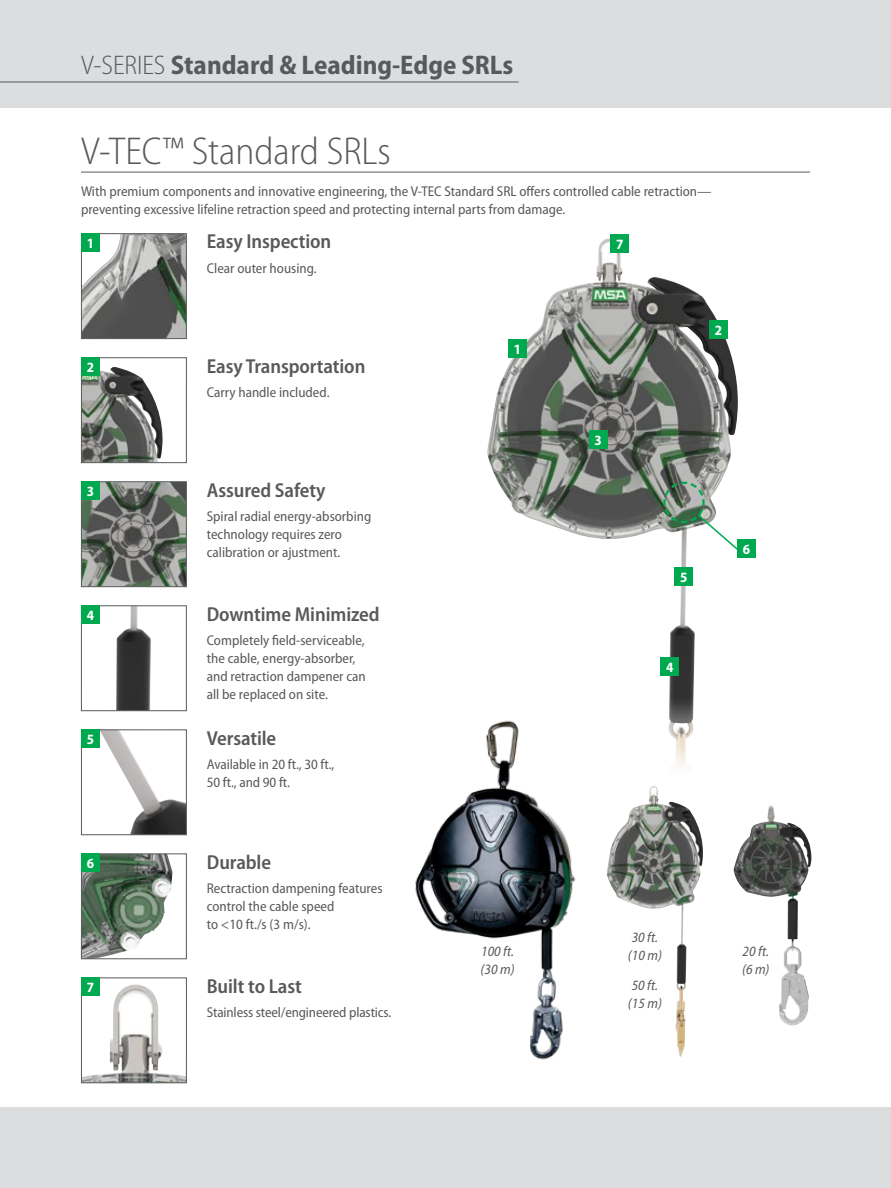
<style>
.page{position:relative;width:891px;height:1188px;background:#fff}
.page>*{position:absolute;margin:0;border:0;box-sizing:border-box;transform-origin:0 0}
.t1{font:300 semi-condensed 39px "Myriad Pro";color:#58595b}
.t2{font:700 semi-condensed 27px "Myriad Pro";color:#58595b}
.t3{font:600 semi-condensed 20.25px "Myriad Pro";letter-spacing:-.005em;color:#58595b}
.t4{font:semi-condensed 14.25px/18px "Myriad Pro";color:#58595b}
.t5{font:italic semi-condensed 14.25px/18px "Myriad Pro";color:#58595b}
.t6{font:700 semi-condensed 14.25px "Myriad Pro";color:#fff}
.s1{font-weight:300}
</style>
<div class="page">
<div style="left:0;top:0;width:891px;height:108px;background:#dcddde"></div>
<div style="left:0;top:1107px;width:891px;height:81px;background:#dcddde"></div>
<hr style="left:0;top:82px;width:519px;height:1px;background:#58595b">
<hr style="left:81px;top:172px;width:729px;height:1px;background:#58595b">
<img style="left:83px;top:235px;width:102px;height:102px">
<div style="left:81px;top:233px;width:106px;height:106px;border:1px solid #58595b"></div>
<div style="left:81px;top:233px;width:19px;height:19px;background:#00a94f"></div>
<img style="left:83px;top:367px;width:80px;height:94px">
<div style="left:81px;top:357px;width:106px;height:106px;border:1px solid #58595b"></div>
<div style="left:81px;top:357px;width:19px;height:19px;background:#00a94f"></div>
<img style="left:83px;top:483px;width:102px;height:102px">
<div style="left:81px;top:481px;width:106px;height:106px;border:1px solid #58595b"></div>
<div style="left:81px;top:481px;width:19px;height:19px;background:#00a94f"></div>
<img style="left:116px;top:607px;width:35px;height:102px">
<div style="left:81px;top:605px;width:106px;height:106px;border:1px solid #58595b"></div>
<div style="left:81px;top:605px;width:19px;height:19px;background:#00a94f"></div>
<img style="left:100px;top:731px;width:85px;height:102px">
<div style="left:81px;top:729px;width:106px;height:106px;border:1px solid #58595b"></div>
<div style="left:81px;top:729px;width:19px;height:19px;background:#00a94f"></div>
<img style="left:83px;top:855px;width:90px;height:102px">
<div style="left:81px;top:853px;width:106px;height:106px;border:1px solid #58595b"></div>
<div style="left:81px;top:853px;width:19px;height:19px;background:#00a94f"></div>
<svg style="left:113px;top:984px;width:45px;height:25px"></svg>
<img style="left:83px;top:1009px;width:102px;height:72px">
<div style="left:81px;top:978px;width:106px;height:105px;border:1px solid #58595b"></div>
<div style="left:81px;top:978px;width:19px;height:18px;background:#00a94f"></div>
<img style="left:487px;top:252px;width:229px;height:516px">
<div style="left:508px;top:339px;width:19px;height:19px;background:#00a94f"></div>
<div style="left:709px;top:320px;width:19px;height:19px;background:#00a94f"></div>
<div style="left:589px;top:430px;width:18px;height:19px;background:#00a94f"></div>
<div style="left:661px;top:657px;width:18px;height:19px;background:#00a94f"></div>
<div style="left:675px;top:567px;width:18px;height:19px;background:#00a94f"></div>
<div style="left:737px;top:539px;width:19px;height:19px;background:#00a94f"></div>
<div style="left:611px;top:234px;width:18px;height:19px;background:#00a94f"></div>
<svg style="left:662px;top:481px;width:75px;height:71px"></svg>
<img style="left:607px;top:791px;width:74px;height:237px">
<img style="left:734px;top:805px;width:75px;height:221px">
<img style="left:415px;top:714px;width:166px;height:346px">
<h2 class="t2" style="left:81px;top:48px;width:434px"><span class="s1">V-SERIES</span> Standard &amp; Leading-Edge SRLs</h2>
<h1 class="t1" style="left:81px;top:128px;width:311px">V-TEC™ Standard SRLs</h1>
<p class="t4" style="left:81px;top:182px;width:632px">With premium components and innovative engineering, the V-TEC Standard SRL offers controlled cable retraction— preventing excessive lifeline retraction speed and protecting internal parts from damage.</p>
<h3 class="t3" style="left:207px;top:229px;width:126px">Easy Inspection</h3>
<p class="t4" style="left:207px;top:259px;width:111px">Clear outer housing.</p>
<p class="t6" style="left:87px;top:234px;width:9px">1</p>
<p class="t6" style="left:616px;top:235px;width:9px">7</p>
<p class="t6" style="left:715px;top:321px;width:9px">2</p>
<p class="t6" style="left:514px;top:340px;width:9px">1</p>
<p class="t6" style="left:87px;top:358px;width:9px">2</p>
<h3 class="t3" style="left:207px;top:353px;width:160px">Easy Transportation</h3>
<p class="t4" style="left:207px;top:383px;width:124px">Carry handle included.</p>
<p class="t6" style="left:594px;top:431px;width:9px">3</p>
<p class="t6" style="left:87px;top:482px;width:9px">3</p>
<h3 class="t3" style="left:207px;top:477px;width:120px">Assured Safety</h3>
<p class="t4" style="left:207px;top:507px;width:166px">Spiral radial energy-absorbing technology requires zero calibration or ajustment.</p>
<p class="t6" style="left:680px;top:568px;width:9px">5</p>
<p class="t6" style="left:87px;top:606px;width:9px">4</p>
<h3 class="t3" style="left:207px;top:601px;width:174px">Downtime Minimized</h3>
<p class="t4" style="left:207px;top:631px;width:161px">Completely field-serviceable, the cable, energy-absorber, and retraction dampener can all be replaced on site.</p>
<p class="t6" style="left:666px;top:658px;width:9px">4</p>
<p class="t6" style="left:87px;top:730px;width:9px">5</p>
<h3 class="t3" style="left:207px;top:725px;width:71px">Versatile</h3>
<p class="t4" style="left:207px;top:755px;width:129px">Available in 20 ft., 30 ft.,<br>50 ft., and 90 ft.</p>
<p class="t6" style="left:743px;top:540px;width:9px">6</p>
<p class="t6" style="left:87px;top:854px;width:9px">6</p>
<p class="t6" style="left:87px;top:978px;width:9px">7</p>
<h3 class="t3" style="left:207px;top:849px;width:66px">Durable</h3>
<p class="t4" style="left:207px;top:879px;width:177px">Rectraction dampening features control the cable speed<br>to &lt;10 ft./s (3 m/s).</p>
<h3 class="t3" style="left:207px;top:973px;width:96px">Built to Last</h3>
<p class="t4" style="left:207px;top:1003px;width:186px">Stainless steel/engineered plastics.</p>
<p class="t5" style="left:481px;top:942px;width:35px">100 ft. (30 m)</p>
<p class="t5" style="left:628px;top:928px;width:35px">30 ft. (10 m)</p>
<p class="t5" style="left:628px;top:976px;width:35px">50 ft. (15 m)</p>
<p class="t5" style="left:742px;top:942px;width:29px">20 ft. (6 m)</p>
</div>
